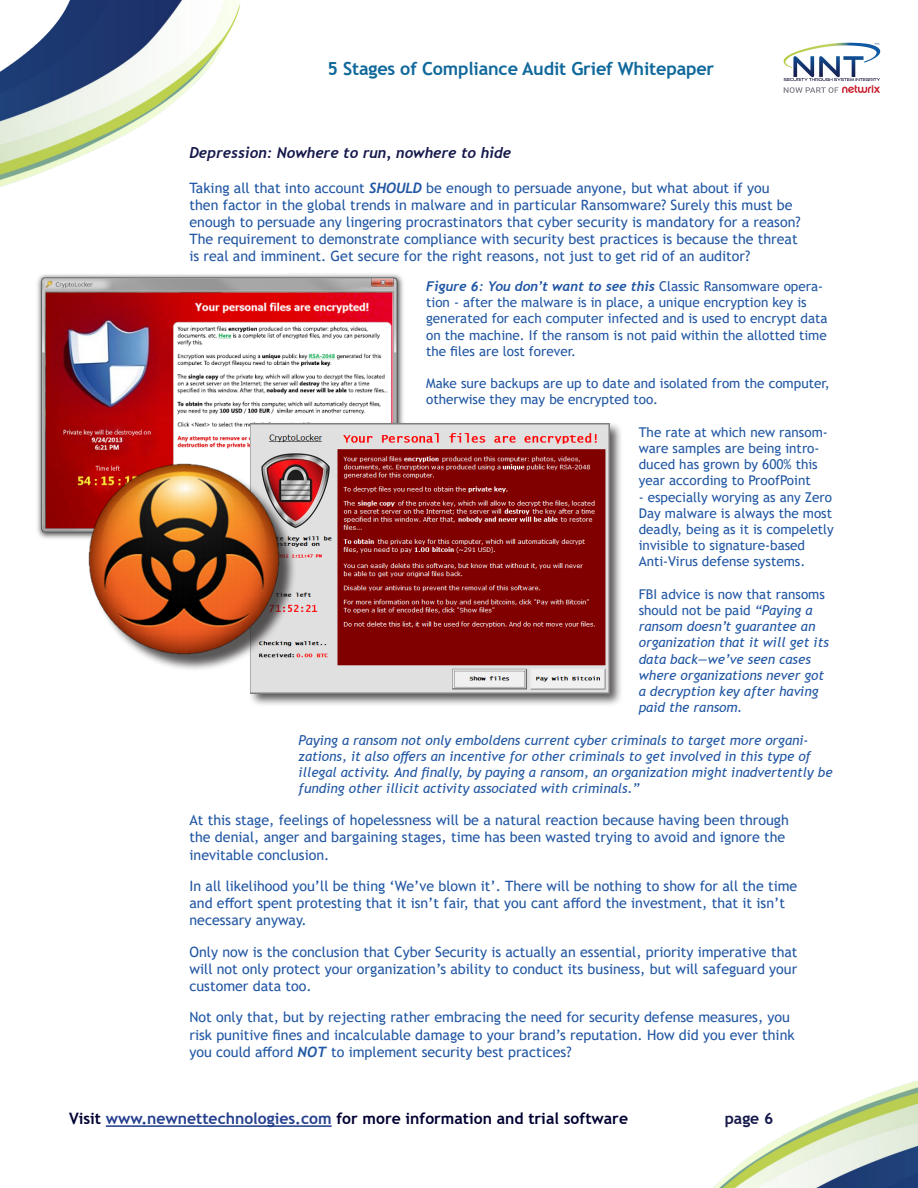
<style>
.page{position:relative;width:918px;height:1188px;background:#fff}
.page>*{position:absolute;margin:0;border:0;box-sizing:border-box;transform-origin:0 0}
.t1{font:700 18px "Trebuchet MS";letter-spacing:-.01em;color:#10689b}
.t2{font:700 15.75px "Trebuchet MS";color:#000032}
.t3{font:700 15.75px "Trebuchet MS";color:#15184a}
.Sub_Heading{font:italic 700 15px "Trebuchet";color:#15184a}
.t4{font:14.25px/17.1px "Trebuchet MS";color:#2056a3}
.Quote_Box{font:13.5px/16.2px "Trebuchet MS";color:#2056a3}
.Quote_Box-2{font:italic 13.5px/16.2px "Trebuchet MS";color:#2056a3}
.s1{font-family:"Trebuchet";font-weight:700;font-style:italic}
.s2{font-style:normal}
.s3{color:#253f8e}
</style>
<div class="page">
<img style="left:0;top:0;width:241px;height:187px">
<img style="left:713px;top:1080px;width:205px;height:108px">
<div style="left:227px;top:54px;width:468px;height:31px;background:#fff"></div>
<hr style="left:106px;top:1125px;width:226px;height:2px;background:#253f8e">
<img style="left:37px;top:274px;width:366px;height:265px">
<div style="left:248px;top:421px;width:376px;height:287px;background:#231f20;opacity:.75"></div>
<img style="left:251px;top:423px;width:358px;height:270px">
<div style="left:91px;top:467px;width:206px;height:205px;background:#231f20;opacity:.75"></div>
<img style="left:88px;top:464px;width:191px;height:191px">
<img style="left:784px;top:42px;width:97px;height:51px">
<p class="t1" style="left:328px;top:57px;width:388px">5 Stages of Compliance Audit Grief Whitepaper</p>
<p class="Sub_Heading" style="left:189px;top:144px;width:323px">Depression: Nowhere to run, nowhere to hide</p>
<p class="t4" style="left:189px;top:179px;width:613px">Taking all that into account <span class="s1">SHOULD</span> be enough to persuade anyone, but what about if you then factor in the global trends in malware and in particular Ransomware? Surely this must be enough to persuade any lingering procrastinators that cyber security is mandatory for a reason?<br>The requirement to demonstrate compliance with security best practices is because the threat is real and imminent. Get secure for the right reasons, not just to get rid of an auditor?</p>
<p class="Quote_Box" style="left:426px;top:278px;width:403px"><span class="s1">Figure 6: You don’t want to see this</span> Classic Ransomware opera&shy;tion - after the malware is in place, a unique encryption key is generated for each computer infected and is used to encrypt data on the machine. If the ransom is not paid within the allotted time the files are lost forever.</p>
<p class="Quote_Box" style="left:426px;top:375px;width:405px">Make sure backups are up to date and isolated from the computer, otherwise they may be encrypted too.</p>
<p class="Quote_Box" style="left:639px;top:424px;width:191px">The rate at which new ransom&shy;ware samples are being intro&shy;duced has grown by 600% this year according to ProofPoint</p>
<p class="Quote_Box" style="left:639px;top:489px;width:197px">- especially worying as any Zero<br>Day malware is always the most deadly, being as it is compeletly invisible to signature-based<br>Anti-Virus defense systems.</p>
<p class="Quote_Box-2" style="left:639px;top:586px;width:192px"><span class="s2">FBI advice is now that ransoms should not be paid</span> “Paying a ransom doesn’t guarantee an organization that it will get its data back—we’ve seen cases where organizations never got a decryption key after having paid the ransom.</p>
<p class="Quote_Box-2" style="left:299px;top:732px;width:536px">Paying a ransom not only emboldens current cyber criminals to target more organi&shy;zations, it also offers an incentive for other criminals to get involved in this type of illegal activity. And finally, by paying a ransom, an organization might inadvertently be funding other illicit activity associated with criminals.”</p>
<p class="t4" style="left:189px;top:812px;width:601px">At this stage, feelings of hopelessness will be a natural reaction because having been through the denial, anger and bargaining stages, time has been wasted trying to avoid and ignore the inevitable conclusion.</p>
<p class="t4" style="left:189px;top:877px;width:609px">In all likelihood you’ll be thing ‘We’ve blown it’. There will be nothing to show for all the time and effort spent protesting that it isn’t fair, that you cant afford the investment, that it isn’t necessary anyway.</p>
<p class="t4" style="left:189px;top:943px;width:610px;text-align:justify">Only now is the conclusion that Cyber Security is actually an essential, priority imperative that will not only protect your organization’s ability to conduct its business, but will safeguard your customer data too.</p>
<p class="t4" style="left:189px;top:1009px;width:607px">Not only that, but by rejecting rather embracing the need for security defense measures, you risk punitive fines and incalculable damage to your brand’s reputation. How did you ever think you could afford <span class="s1">NOT</span> to implement security best practices?</p>
<p class="t2" style="left:69px;top:1109px;width:560px">Visit <span class="s3">www.newnettechnologies.com</span> for more information and trial software</p>
<p class="t3" style="left:725px;top:1109px;width:50px">page 6</p>
</div>
